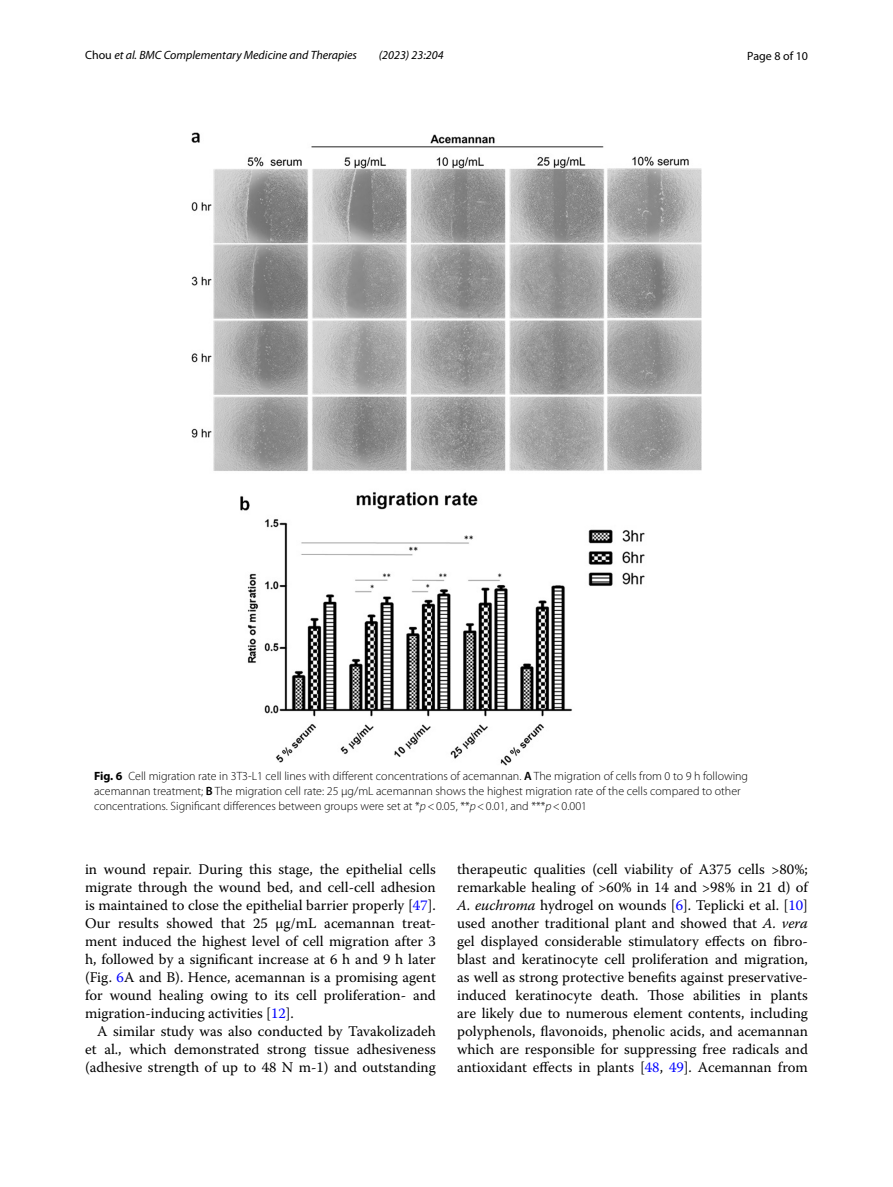
<style>
.page{position:relative;width:893px;height:1187px;background:#fff}
.page>*{position:absolute;margin:0;border:0;box-sizing:border-box;transform-origin:0 0}
.t1{font:14.7px/18px "Warnock Pro";color:#000;text-align:justify}
.t2{font:300 12px/15px "Myriad Pro";color:#000}
.t3{font:italic 12px "Myriad Pro";color:#000}
.t4{font:12px "Myriad Pro";color:#000}
.s1{font-style:normal}
.s2{font-weight:700}
.s3{font-weight:600}
.s4{font-style:italic}
.s5{color:#00f}
</style>
<div class="page">
<img style="left:191px;top:133px;width:511px;height:632px">
<p class="t3" style="left:85px;top:48px;width:274px"><span class="s1">Chou</span> et al. BMC Complementary Medicine and Therapies</p>
<p class="t3" style="left:379px;top:48px;width:66px">(2023) 23:204</p>
<p class="t4" style="left:747px;top:48px;width:62px">Page 8 of 10</p>
<p class="t2" style="left:94px;top:769px;width:656px"><span class="s2">Fig. 6</span> Cell migration rate in 3T3-L1 cell lines with different concentrations of acemannan. <span class="s3">A</span> The migration of cells from 0 to 9 h following acemannan treatment; <span class="s3">B</span> The migration cell rate: 25 µg/mL acemannan shows the highest migration rate of the cells compared to other concentrations. Significant differences between groups were set at *<span class="s4">p</span>&lt;0.05, **<span class="s4">p</span>&lt;0.01, and ***<span class="s4">p</span>&lt;0.001</p>
<p class="t1" style="left:85px;top:860px;width:352px">in wound repair. During this stage, the epithelial cells migrate through the wound bed, and cell-cell adhesion is maintained to close the epithelial barrier properly [<span class="s5">47</span>].<br>Our results showed that 25 µg/mL acemannan treat&shy;ment induced the highest level of cell migration after 3 h, followed by a significant increase at 6 h and 9 h later (Fig. <span class="s5">6</span>A and B). Hence, acemannan is a promising agent for wound healing owing to its cell proliferation- and migration-inducing activities [<span class="s5">12</span>].</p>
<p class="t1" style="left:85px;top:1022px;width:352px;text-indent:12px">A similar study was also conducted by Tavakolizadeh et al., which demonstrated strong tissue adhesiveness (adhesive strength of up to 48 N m-1) and outstanding</p>
<p class="t1" style="left:457px;top:860px;width:352px">therapeutic qualities (cell viability of A375 cells &gt;80%; remarkable healing of &gt;60% in 14 and &gt;98% in 21 d) of <span class="s4">A. euchroma</span> hydrogel on wounds [<span class="s5">6</span>]. Teplicki et al. [<span class="s5">10</span>] used another traditional plant and showed that <span class="s4">A. vera </span>gel displayed considerable stimulatory effects on fibro&shy;blast and keratinocyte cell proliferation and migration, as well as strong protective benefits against preservative&shy;induced keratinocyte death. Those abilities in plants are likely due to numerous element contents, including polyphenols, flavonoids, phenolic acids, and acemannan which are responsible for suppressing free radicals and antioxidant effects in plants [<span class="s5">48</span>, <span class="s5">49</span>]. Acemannan from</p>
</div>
